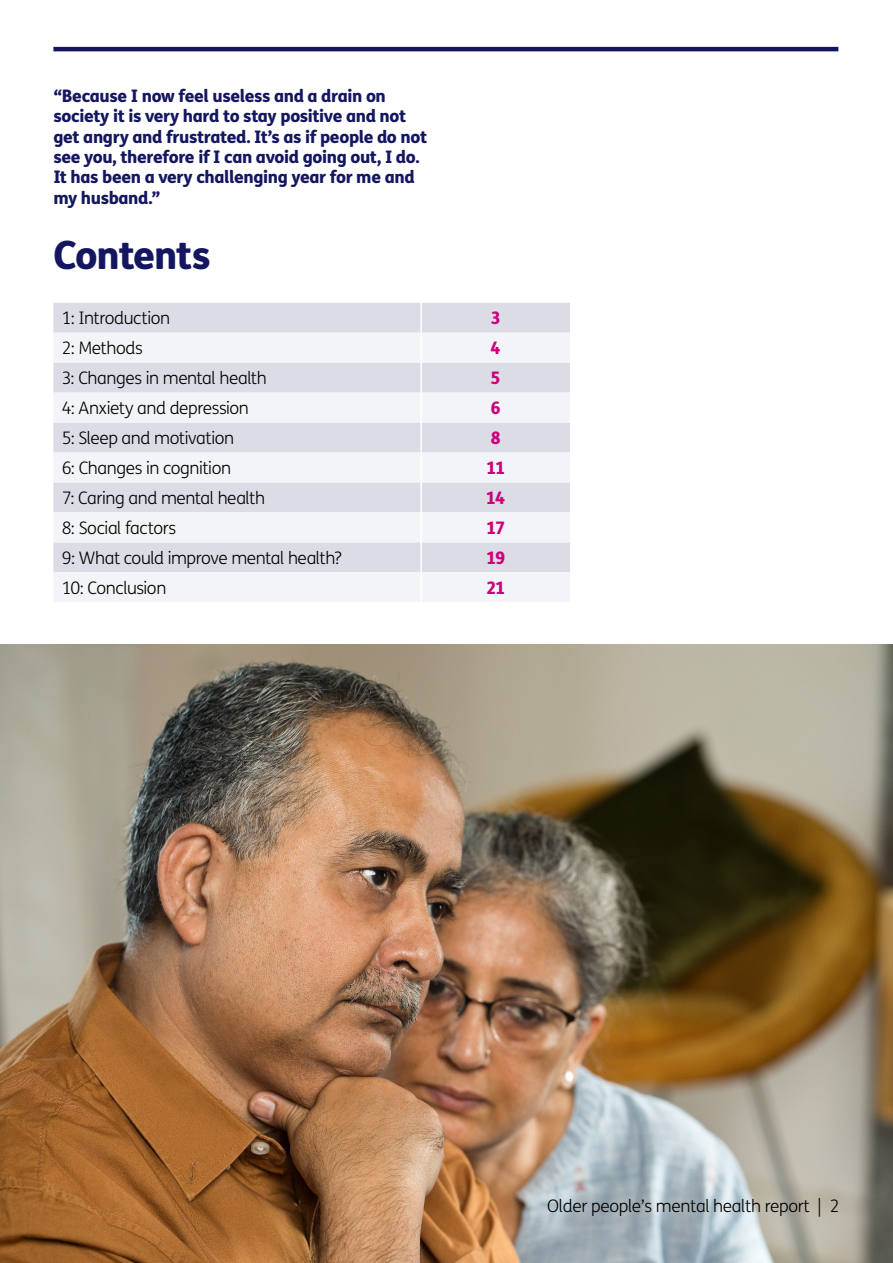
<style>
.page{position:relative;width:893px;height:1263px;background:#fff}
.page>*{position:absolute;margin:0;border:0;box-sizing:border-box;transform-origin:0 0}
.t1{font:800 39px "FS Me";letter-spacing:-.03em;color:#141760}
.t2{font:300 17.25px "FS Me";letter-spacing:-.025em;color:#000}
.t3{font:800 17.25px/20.2px "FS Me";letter-spacing:-.025em;color:#141760}
.t4{font:800 17.25px "FS Me";letter-spacing:-.06em;color:#cb007a}
</style>
<div class="page">
<hr style="left:53px;top:47px;width:785px;height:4px;background:#141760">
<img style="left:0;top:644px;width:893px;height:619px">
<div style="left:53px;top:303px;width:517px;height:30px;background:#dcdce7"></div>
<svg style="left:53px;top:333px;width:517px;height:269px;fill:#f3f4f7"></svg>
<hr style="left:420px;top:303px;width:2px;height:30px;background:#fff">
<hr style="left:420px;top:333px;width:2px;height:30px;background:#fff">
<hr style="left:420px;top:363px;width:2px;height:30px;background:#fff">
<hr style="left:420px;top:393px;width:2px;height:30px;background:#fff">
<hr style="left:420px;top:423px;width:2px;height:29px;background:#fff">
<hr style="left:420px;top:452px;width:2px;height:30px;background:#fff">
<hr style="left:420px;top:482px;width:2px;height:30px;background:#fff">
<hr style="left:420px;top:512px;width:2px;height:30px;background:#fff">
<hr style="left:420px;top:542px;width:2px;height:30px;background:#fff">
<hr style="left:420px;top:572px;width:2px;height:30px;background:#fff">
<p class="t3" style="left:53px;top:85px;width:375px">“Because I now feel useless and a drain on society it is very hard to stay positive and not get angry and frustrated. It’s as if people do not see you, therefore if I can avoid going out, I do.<br>It has been a very challenging year for me and my husband.”</p>
<h1 class="t1" style="left:53px;top:225px;width:159px">Contents</h1>
<p class="t2" style="left:62px;top:306px;width:110px">1: Introduction</p>
<p class="t4" style="left:491px;top:304px;width:12px">3</p>
<p class="t2" style="left:62px;top:336px;width:82px">2: Methods</p>
<p class="t4" style="left:491px;top:334px;width:12px">4</p>
<p class="t2" style="left:62px;top:366px;width:206px">3: Changes in mental health</p>
<p class="t4" style="left:491px;top:364px;width:12px">5</p>
<p class="t2" style="left:62px;top:396px;width:188px">4: Anxiety and depression</p>
<p class="t4" style="left:491px;top:394px;width:12px">6</p>
<p class="t2" style="left:62px;top:426px;width:174px">5: Sleep and motivation</p>
<p class="t4" style="left:491px;top:424px;width:12px">8</p>
<p class="t2" style="left:62px;top:456px;width:171px">6: Changes in cognition</p>
<p class="t4" style="left:486px;top:454px;width:21px">11</p>
<p class="t2" style="left:62px;top:486px;width:205px">7: Caring and mental health</p>
<p class="t4" style="left:486px;top:484px;width:21px">14</p>
<p class="t2" style="left:62px;top:516px;width:116px">8: Social factors</p>
<p class="t4" style="left:486px;top:514px;width:21px">17</p>
<p class="t2" style="left:62px;top:546px;width:281px">9: What could improve mental health?</p>
<p class="t4" style="left:486px;top:544px;width:21px">19</p>
<p class="t2" style="left:62px;top:576px;width:106px">10: Conclusion</p>
<p class="t4" style="left:486px;top:574px;width:21px">21</p>
<p class="t2" style="left:547px;top:1194px;width:294px">Older people’s mental health report | 2</p>
</div>
